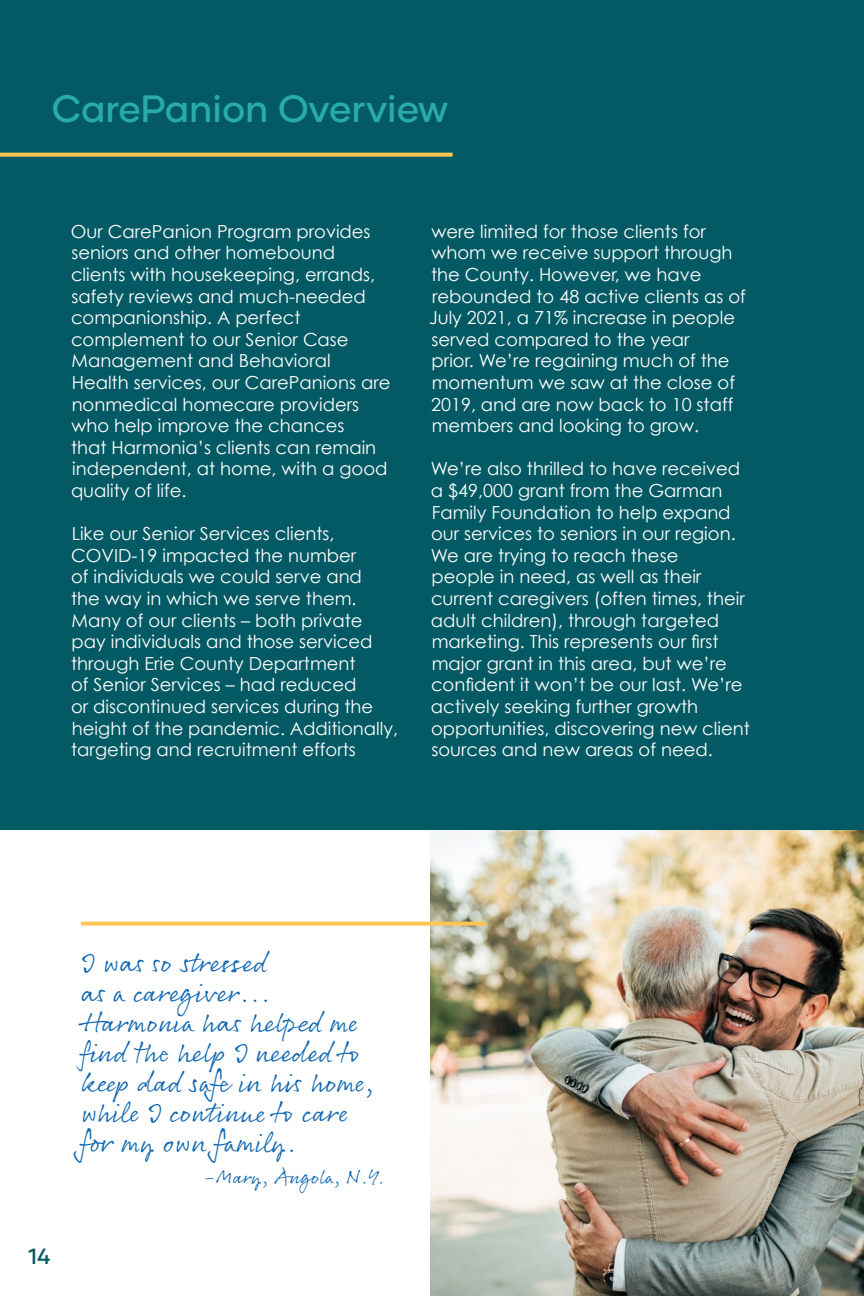
<style>
.page{position:relative;width:864px;height:1296px;background:#fff}
.page>*{position:absolute;margin:0;border:0;box-sizing:border-box;transform-origin:0 0}
.t1{font:500 38px "Gilmer";color:#28aba9}
.t2{font:28px/30px "Rollerscript Smooth";color:#0f67b1}
.t3{font:500 22px "Gilmer";color:#035a64}
.t4{font:20px "Rollerscript Smooth";color:#0f67b1}
.t5{font:18px/21.6px "Century Gothic";color:#fff}
</style>
<div class="page">
<img style="left:431px;top:829px;width:433px;height:467px">
<div style="left:0;top:0;width:864px;height:829px;background:#035a64"></div>
<svg style="left:0;top:153px;width:453px;height:4px;background:#e7bb53"></svg>
<svg style="left:81px;top:922px;width:405px;height:4px;background:#fcc962"></svg>
<p class="t1" style="left:52px;top:85px;width:398px">CarePanion Overview</p>
<p class="t5" style="left:71px;top:220px;width:321px">Our CarePanion Program provides seniors and other homebound clients with housekeeping, errands, safety reviews and much-needed companionship. A perfect complement to our Senior Case<br>Management and Behavioral<br>Health services, our CarePanions are nonmedical homecare providers who help improve the chances<br>that Harmonia’s clients can remain independent, at home, with a good quality of life.</p>
<p class="t5" style="left:71px;top:523px;width:329px">Like our Senior Services clients, COVID-19 impacted the number<br>of individuals we could serve and<br>the way in which we serve them.<br>Many of our clients – both private pay individuals and those serviced through Erie County Department<br>of Senior Services – had reduced<br>or discontinued services during the height of the pandemic. Additionally, targeting and recruitment efforts</p>
<p class="t5" style="left:429px;top:220px;width:318px">were limited for those clients for whom we receive support through the County. However, we have rebounded to 48 active clients as of<br>July 2021, a 71% increase in people served compared to the year<br>prior. We’re regaining much of the momentum we saw at the close of<br>2019, and are now back to 10 staff members and looking to grow.</p>
<p class="t5" style="left:431px;top:458px;width:321px">We’re also thrilled to have received a $49,000 grant from the Garman Family Foundation to help expand our services to seniors in our region.<br>We are trying to reach these<br>people in need, as well as their current caregivers (often times, their adult children), through targeted marketing. This represents our first major grant in this area, but we’re confident it won’t be our last. We’re actively seeking further growth opportunities, discovering new client sources and new areas of need.</p>
<p class="t3" style="left:28px;top:1242px;width:24px">14</p>
<p class="t2" style="left:81px;top:946px;width:296px">I was so stressed<br>as a caregiver...<br>Harmonia has helped me find the help I needed to keep dad safe in his home, while I continue to care for my own family.</p>
<p class="t4" style="left:202px;top:1164px;width:185px">-Mary, Angola, N.Y.</p>
</div>
